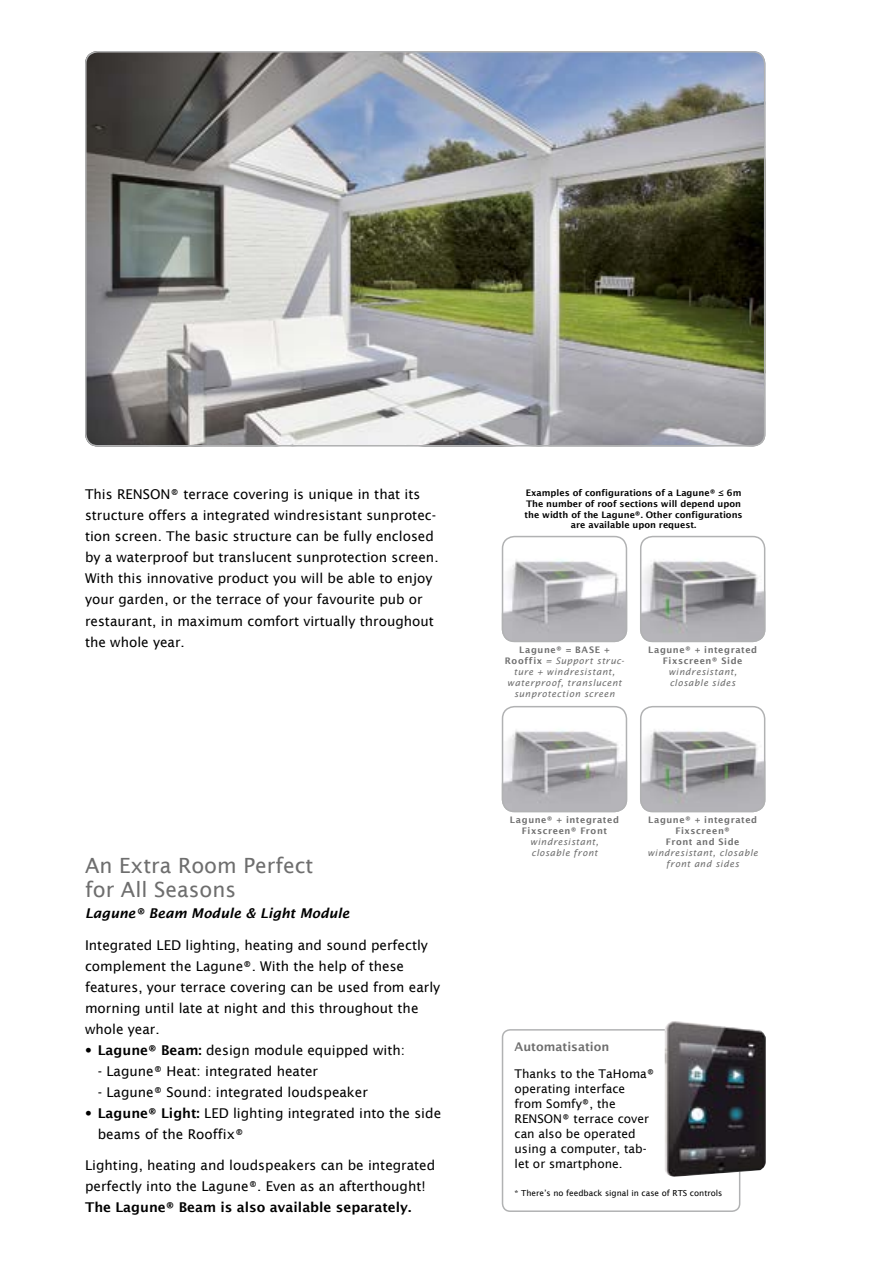
<style>
.page{position:relative;width:893px;height:1263px;background:#fff}
.page>*{position:absolute;margin:0;border:0;box-sizing:border-box;transform-origin:0 0}
.t1{font:21px/24px "Lucida Sans";color:#6e6e6e}
.t2{font:13.5px/21px "Lucida Sans";color:#000}
.t3{font:600 13.5px "Lucida Sans";color:#000}
.t4{font:italic 600 13.5px "Lucida Sans";color:#000}
.t5{font:12px/15px "Lucida Sans";color:#000}
.t6{font:600 12px "Lucida Sans";color:#6e6e6e}
.t7{font:italic 9px/10.8px "Lucida Sans";letter-spacing:.055em;color:#6e6e6e;text-align:center}
.t8{font:600 9px/10.8px "Lucida Sans";color:#000;text-align:center}
.t9{font:600 9px/10.8px "Lucida Sans";letter-spacing:.065em;color:#6e6e6e;text-align:center}
.t10{font:8.25px "Lucida Sans";color:#000}
.s1{font-family:"Helvetica Neue LT Std"}
.s2{font-weight:600}
.s3{font-weight:600;font-style:normal}
</style>
<div class="page">
<img style="left:85px;top:51px;width:680px;height:395px">
<div style="left:85px;top:51px;width:680px;height:395px;border:2px solid #b1b2b3;border-radius:12px"></div>
<img style="left:640px;top:706px;width:125px;height:106px">
<div style="left:640px;top:706px;width:125px;height:106px;border:2px solid #b1b2b3;border-radius:12px"></div>
<img style="left:640px;top:536px;width:125px;height:106px">
<div style="left:640px;top:536px;width:125px;height:106px;border:2px solid #b1b2b3;border-radius:12px"></div>
<img style="left:502px;top:706px;width:125px;height:106px">
<div style="left:502px;top:706px;width:125px;height:106px;border:2px solid #b1b2b3;border-radius:12px"></div>
<img style="left:502px;top:536px;width:125px;height:106px">
<div style="left:502px;top:536px;width:125px;height:106px;border:2px solid #b1b2b3;border-radius:12px"></div>
<div style="left:502px;top:1029px;width:238px;height:183px;border:2px solid #b1b2b3;border-radius:8px"></div>
<img style="left:664px;top:1021px;width:102px;height:156px">
<p class="t2" style="left:85px;top:484px;width:355px">This RENSON® terrace covering is unique in that its structure offers a integrated windresistant sunprotec&shy;tion screen. The basic structure can be fully enclosed by a waterproof but translucent sunprotection screen.<br>With this innovative product you will be able to enjoy your garden, or the terrace of your favourite pub or restaurant, in maximum comfort virtually throughout the whole year.</p>
<h1 class="t1" style="left:85px;top:853px;width:230px">An Extra Room Perfect for All Seasons</h1>
<p class="t4" style="left:85px;top:905px;width:266px">Lagune® Beam Module &amp; Light Module</p>
<p class="t2" style="left:85px;top:934px;width:357px">Integrated LED lighting, heating and sound perfectly complement the Lagune®. With the help of these features, your terrace covering can be used from early morning until late at night and this throughout the whole year.</p>
<p class="t2" style="left:85px;top:1039px;width:321px"><span class="s1">•</span> <span class="s2">Lagune® Beam:</span> design module equipped with:</p>
<p class="t2" style="left:98px;top:1060px;width:222px">- Lagune® Heat: integrated heater</p>
<p class="t2" style="left:98px;top:1081px;width:272px">- Lagune® Sound: integrated loudspeaker</p>
<p class="t2" style="left:98px;top:1102px;width:345px;text-indent:-13px"><span class="s1">•</span> <span class="s2">Lagune® Light:</span> LED lighting integrated into the side beams of the Rooffix®</p>
<p class="t2" style="left:85px;top:1155px;width:352px">Lighting, heating and loudspeakers can be integrated perfectly into the Lagune®. Even as an afterthought!</p>
<p class="t3" style="left:85px;top:1200px;width:328px">The Lagune® Beam is also available separately.</p>
<p class="t8" style="left:524px;top:487px;width:220px">Examples of configurations of a Lagune® ≤ 6m The number of roof sections will depend upon the width of the Lagune®. Other configurations are available upon request.</p>
<p class="t7" style="left:505px;top:645px;width:121px"><span class="s3">Lagune® = BASE +<br>Rooffix</span> = Support struc&shy;ture + windresistant, waterproof, translucent sunprotection screen</p>
<p class="t9" style="left:648px;top:645px;width:111px">Lagune® + integrated<br>Fixscreen® Side</p>
<p class="t7" style="left:668px;top:666px;width:70px;text-align:left">windresistant, closable sides</p>
<p class="t9" style="left:510px;top:815px;width:111px">Lagune® + integrated<br>Fixscreen® Front</p>
<p class="t7" style="left:530px;top:836px;width:70px;text-align:left">windresistant, closable front</p>
<p class="t9" style="left:648px;top:815px;width:111px">Lagune® + integrated<br>Fixscreen®<br>Front and Side</p>
<p class="t7" style="left:647px;top:847px;width:112px">windresistant, closable front and sides</p>
<p class="t6" style="left:514px;top:1040px;width:96px">Automatisation</p>
<p class="t5" style="left:514px;top:1066px;width:141px">Thanks to the TaHoma® operating interface from Somfy®, the<br>RENSON® terrace cover can also be operated using a computer, tab&shy;let or smartphone.</p>
<p class="t10" style="left:514px;top:1188px;width:209px">* There’s no feedback signal in case of RTS controls</p>
</div>
